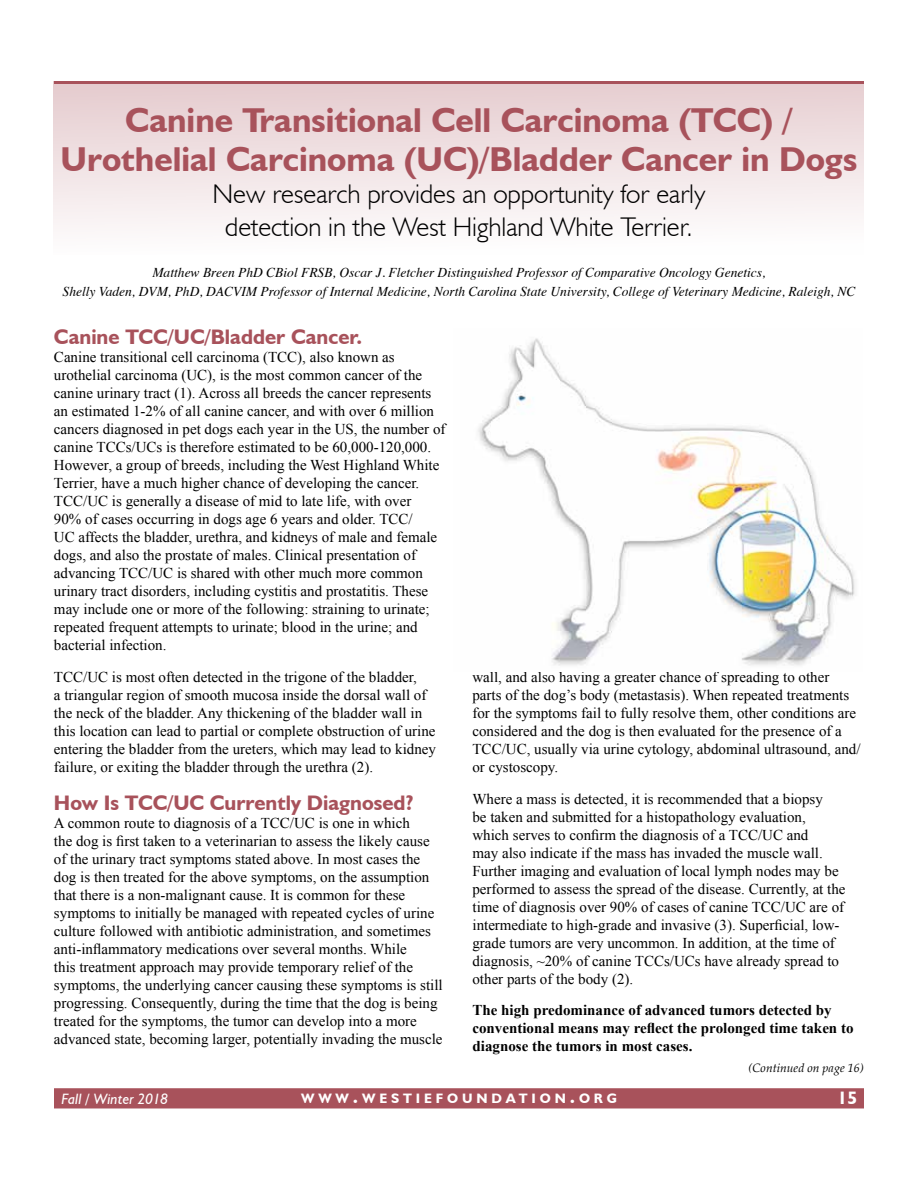
<style>
.page{position:relative;width:918px;height:1188px;background:#fff}
.page>*{position:absolute;margin:0;border:0;box-sizing:border-box;transform-origin:0 0}
.t1{font:700 34.5px/39px "Humanist 521 BT";color:#a8525b;text-align:center}
.t2{font:300 27px/32.4px "Humanist 521 BT";color:#000;text-align:center}
.t3{font:700 21px "Humanist 521 BT";color:#a8525b}
.t4{font:700 18px "Humanist 521 BT";color:#fff}
.t5{font:15px/18px "Times New Roman";color:#000}
.t6{font:700 15px/18px "Times New Roman";color:#000}
.t7{font:italic 15px "Humanist 521 BT";color:#fff}
.t8{font:700 13.65px "Humanist 521 BT";letter-spacing:.285em;color:#fff}
.t9{font:italic 13.5px/19.5px "Times";color:#000;text-align:center}
.t10{font:italic 12.15px "Palatino";color:#000}
.s1{font-size:19.5px}
</style>
<div class="page">
<div style="left:55px;top:1089px;width:808px;height:19px;background:#a8525b"></div>
<div style="left:54px;top:1088px;width:810px;height:20px;border:2px solid #a8525b"></div>
<div style="left:54px;top:81px;width:810px;height:173px;background:linear-gradient(to bottom,#e5cccf,#fff)"></div>
<hr style="left:54px;top:81px;width:810px;height:3px;background:#a8525b">
<img style="left:478px;top:338px;width:377px;height:328px">
<h1 class="t1" style="left:61px;top:100px;width:798px">Canine Transitional Cell Carcinoma (TCC) /<br>Urothelial Carcinoma (UC)/Bladder Cancer in Dogs</h1>
<h2 class="t2" style="left:212px;top:178px;width:495px">New research provides an opportunity for early detection in the West Highland White Terrier.</h2>
<p class="t9" style="left:63px;top:262px;width:794px">Matthew Breen PhD CBiol FRSB, Oscar J. Fletcher Distinguished Professor of Comparative Oncology Genetics,<br>Shelly Vaden, DVM, PhD, DACVIM Professor of Internal Medicine, North Carolina State University, College of Veterinary Medicine, Raleigh, NC</p>
<h3 class="t3" style="left:54px;top:324px;width:310px">Canine TCC/UC/Bladder Cancer.</h3>
<p class="t5" style="left:54px;top:348px;width:393px">Canine transitional cell carcinoma (TCC), also known as urothelial carcinoma (UC), is the most common cancer of the canine urinary tract (1). Across all breeds the cancer represents an estimated 1-2% of all canine cancer, and with over 6 million cancers diagnosed in pet dogs each year in the US, the number of canine TCCs/UCs is therefore estimated to be 60,000-120,000.<br>However, a group of breeds, including the West Highland White Terrier, have a much higher chance of developing the cancer.<br>TCC/UC is generally a disease of mid to late life, with over<br>90% of cases occurring in dogs age 6 years and older. TCC/<br>UC affects the bladder, urethra, and kidneys of male and female dogs, and also the prostate of males. Clinical presentation of advancing TCC/UC is shared with other much more common urinary tract disorders, including cystitis and prostatitis. These may include one or more of the following: straining to urinate; repeated frequent attempts to urinate; blood in the urine; and bacterial infection.</p>
<p class="t5" style="left:54px;top:668px;width:384px">TCC/UC is most often detected in the trigone of the bladder,<br>a triangular region of smooth mucosa inside the dorsal wall of the neck of the bladder. Any thickening of the bladder wall in this location can lead to partial or complete obstruction of urine entering the bladder from the ureters, which may lead to kidney failure, or exiting the bladder through the urethra (2).</p>
<h3 class="t3" style="left:54px;top:790px;width:362px">How Is TCC/UC Currently Diagnosed?</h3>
<p class="t5" style="left:54px;top:814px;width:390px">A common route to diagnosis of a TCC/UC is one in which<br>the dog is first taken to a veterinarian to assess the likely cause of the urinary tract symptoms stated above. In most cases the dog is then treated for the above symptoms, on the assumption that there is a non-malignant cause. It is common for these symptoms to initially be managed with repeated cycles of urine culture followed with antibiotic administration, and sometimes anti-inflammatory medications over several months. While<br>this treatment approach may provide temporary relief of the symptoms, the underlying cancer causing these symptoms is still progressing. Consequently, during the time that the dog is being treated for the symptoms, the tumor can develop into a more advanced state, becoming larger, potentially invading the muscle</p>
<p class="t5" style="left:472px;top:668px;width:390px">wall, and also having a greater chance of spreading to other parts of the dog’s body (metastasis). When repeated treatments for the symptoms fail to fully resolve them, other conditions are considered and the dog is then evaluated for the presence of a TCC/UC, usually via urine cytology, abdominal ultrasound, and/ or cystoscopy.</p>
<p class="t5" style="left:472px;top:789px;width:375px">Where a mass is detected, it is recommended that a biopsy<br>be taken and submitted for a histopathology evaluation, which serves to confirm the diagnosis of a TCC/UC and<br>may also indicate if the mass has invaded the muscle wall.<br>Further imaging and evaluation of local lymph nodes may be performed to assess the spread of the disease. Currently, at the time of diagnosis over 90% of cases of canine TCC/UC are of intermediate to high-grade and invasive (3). Superficial, low&shy;grade tumors are very uncommon. In addition, at the time of diagnosis, ~20% of canine TCCs/UCs have already spread to other parts of the body (2).</p>
<p class="t6" style="left:472px;top:1001px;width:383px">The high predominance of advanced tumors detected by conventional means may reflect the prolonged time taken to diagnose the tumors in most cases.</p>
<p class="t10" style="left:749px;top:1058px;width:117px">(Continued on page 16)</p>
<p class="t7" style="left:62px;top:1090px;width:108px">Fall / Winter 2018</p>
<p class="t8" style="left:301px;top:1090px;width:317px">WWW<span class="s1">.</span>WESTIEFOUNDATION<span class="s1">.</span>ORG</p>
<p class="t4" style="left:838px;top:1087px;width:21px">15</p>
</div>
